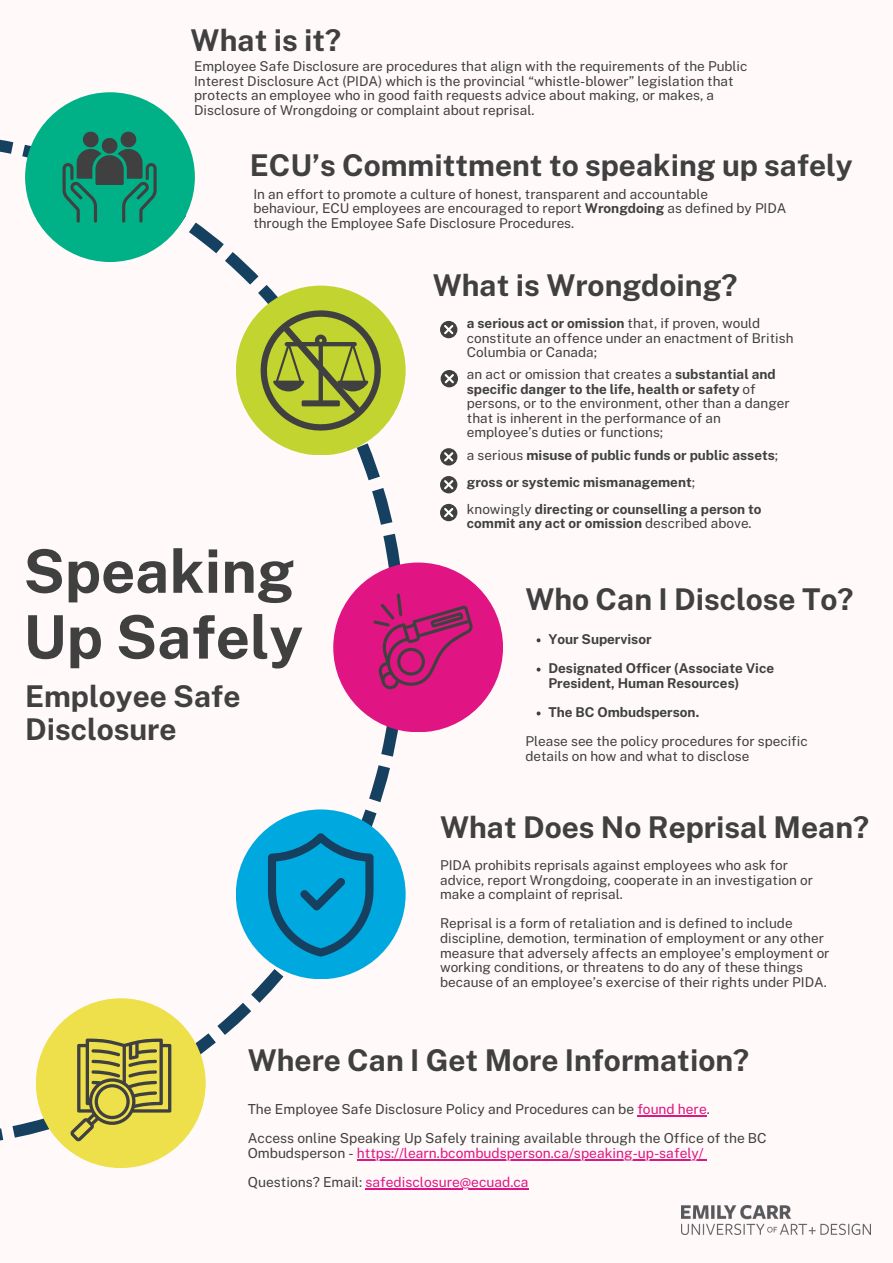
<style>
.page{position:relative;width:893px;height:1263px;background:#fff9f9}
.page>*{position:absolute;margin:0;border:0;box-sizing:border-box;transform-origin:0 0}
.t1{font:700 60px/65.8px "Public Sans";color:#404040}
.t2{font:700 30px/32.6px "Public Sans";color:#404040}
.t3{font:13.8px/14.6px "Public Sans";color:#404040}
.t4{font:13.8px "Public Sans";color:#e01583}
.t5{font:13.58px/14.6px "Public Sans";color:#404040}
.t6{font:700 13.58px/14.5px "Public Sans";color:#404040}
.s1{font-weight:700}
.s2{font-weight:400}
.s3{color:#e01583}
.s4{color:#404040}
</style>
<div class="page">
<svg style="left:0;top:137px;width:406px;height:1009px"></svg>
<div style="left:25px;top:92px;width:170px;height:170px;background:#00b188;border-radius:50%"></div>
<svg style="left:63px;top:132px;width:93px;height:91px"></svg>
<div style="left:333px;top:562px;width:170px;height:170px;background:#e01583;border-radius:50%"></div>
<div style="left:36px;top:998px;width:170px;height:170px;background:#ede04a;border-radius:50%"></div>
<svg style="left:70px;top:1038px;width:101px;height:103px"></svg>
<div style="left:236px;top:809px;width:170px;height:170px;background:#00a8e0;border-radius:50%"></div>
<div style="left:236px;top:286px;width:170px;height:169px;background:#c1d42f;border-radius:50%"></div>
<svg style="left:260px;top:310px;width:121px;height:121px"></svg>
<div style="left:440px;top:321px;width:17px;height:17px;background:#404040;border-radius:50%"></div>
<svg style="left:444px;top:325px;width:9px;height:9px"></svg>
<div style="left:440px;top:370px;width:18px;height:17px;background:#404040;border-radius:50%"></div>
<svg style="left:444px;top:374px;width:10px;height:9px"></svg>
<div style="left:440px;top:448px;width:17px;height:17px;background:#404040;border-radius:50%"></div>
<svg style="left:444px;top:452px;width:9px;height:10px"></svg>
<div style="left:440px;top:476px;width:17px;height:17px;background:#404040;border-radius:50%"></div>
<svg style="left:444px;top:480px;width:9px;height:9px"></svg>
<div style="left:440px;top:504px;width:17px;height:17px;background:#404040;border-radius:50%"></div>
<svg style="left:444px;top:508px;width:9px;height:9px"></svg>
<img style="left:681px;top:1205px;width:189px;height:30px">
<svg style="left:341px;top:562px;width:145px;height:146px"></svg>
<svg style="left:536px;top:638px;width:4px;height:4px"></svg>
<svg style="left:536px;top:668px;width:4px;height:3px"></svg>
<svg style="left:536px;top:711px;width:4px;height:4px"></svg>
<hr style="left:637px;top:1115px;width:70px;height:1px;background:#e01583">
<hr style="left:357px;top:1159px;width:346px;height:1px;background:#e01583">
<hr style="left:365px;top:1188px;width:164px;height:1px;background:#e01583">
<svg style="left:268px;top:833px;width:105px;height:123px"></svg>
<p class="t2" style="left:191px;top:24px;width:152px">What is it?</p>
<p class="t5" style="left:194px;top:59px;width:555px">Employee Safe Disclosure are procedures that align with the requirements of the Public Interest Disclosure Act (PIDA) which is the provincial “whistle-blower” legislation that protects an employee who in good faith requests advice about making, or makes, a Disclosure of Wrongdoing or complaint about reprisal.</p>
<h2 class="t2" style="left:250px;top:148px;width:604px">ECU’s Committment to speaking up safely</h2>
<p class="t5" style="left:253px;top:186px;width:456px">In an effort to promote a culture of honest, transparent and accountable</p>
<h2 class="t5" style="left:253px;top:201px;width:534px">behaviour, ECU employees are encouraged to report <span class="s1">Wrongdoing</span> as defined by PIDA through the Employee Safe Disclosure Procedures.</h2>
<h2 class="t2" style="left:433px;top:269px;width:306px">What is Wrongdoing?</h2>
<p class="t1" style="left:23px;top:538px;width:281px">Speaking<br>Up Safely</p>
<p class="t2" style="left:25px;top:680px;width:217px">Employee Safe<br>Disclosure</p>
<h2 class="t5" style="left:467px;top:316px;width:328px"><span class="s1">a serious act or omission</span> that, if proven, would constitute an offence under an enactment of British<br>Columbia or Canada;</h2>
<p class="t5" style="left:467px;top:367px;width:324px">an act or omission that creates a <span class="s1">substantial and specific danger to the life, health or safety</span> of persons, or to the environment, other than a danger that is inherent in the performance of an employee’s duties or functions;</p>
<p class="t6" style="left:467px;top:448px;width:313px"><span class="s2">a serious</span> misuse of public funds or public assets<span class="s2">;</span></p>
<p class="t6" style="left:467px;top:475px;width:230px">gross or systemic mismanagement<span class="s2">;</span></p>
<p class="t6" style="left:467px;top:502px;width:296px"><span class="s2">knowingly</span> directing or counselling a person to commit any act or omission <span class="s2">described above.</span></p>
<p class="t2" style="left:525px;top:582px;width:330px">Who Can I Disclose To?</p>
<p class="t6" style="left:548px;top:632px;width:105px">Your Supervisor</p>
<h2 class="t6" style="left:548px;top:661px;width:227px">Designated Officer (Associate Vice<br>President, Human Resources)</h2>
<p class="t6" style="left:548px;top:705px;width:152px">The BC Ombudsperson.</p>
<p class="t5" style="left:525px;top:734px;width:284px">Please see the policy procedures for specific details on how and what to disclose</p>
<p class="t2" style="left:440px;top:811px;width:430px">What Does No Reprisal Mean?</p>
<p class="t5" style="left:440px;top:858px;width:374px">PIDA prohibits reprisals against employees who ask for advice, report Wrongdoing, cooperate in an investigation or make a complaint of reprisal.</p>
<p class="t5" style="left:440px;top:916px;width:391px">Reprisal is a form of retaliation and is defined to include discipline, demotion, termination of employment or any other measure that adversely affects an employee’s employment or working conditions, or threatens to do any of these things because of an employee’s exercise of their rights under PIDA.</p>
<p class="t2" style="left:248px;top:1044px;width:503px">Where Can I Get More Information?</p>
<p class="t3" style="left:248px;top:1102px;width:463px">The Employee Safe Disclosure Policy and Procedures can be <span class="s3">found here</span>.</p>
<p class="t3" style="left:248px;top:1131px;width:520px">Access online Speaking Up Safely training available through the Office of the BC<br>Ombudsperson - <span class="s3">https://learn.bcombudsperson.ca/speaking-up-safely/</span></p>
<p class="t4" style="left:248px;top:1174px;width:282px"><span class="s4">Questions? Email:</span> safedisclosure@ecuad.ca</p>
</div>
